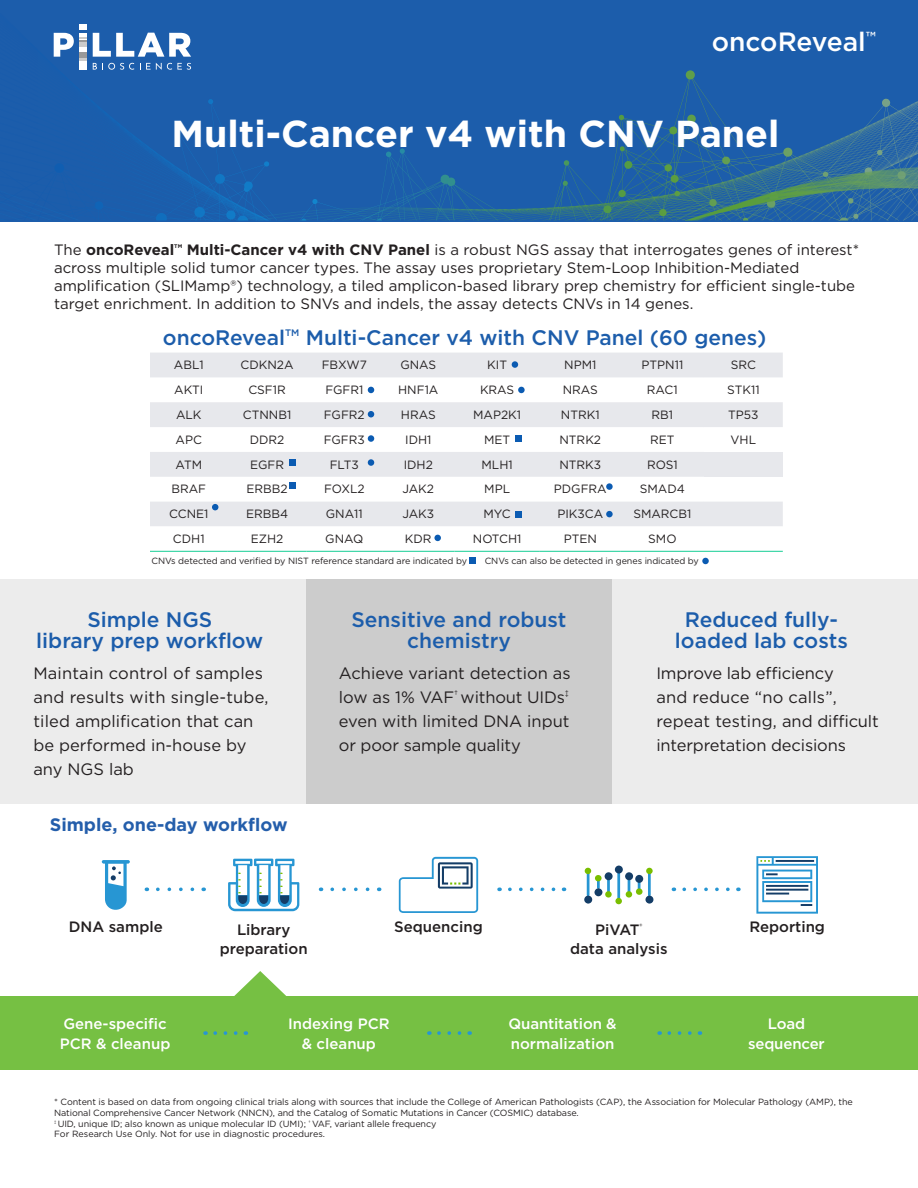
<style>
.page{position:relative;width:918px;height:1188px;background:#fff}
.page>*{position:absolute;margin:0;border:0;box-sizing:border-box;transform-origin:0 0}
.t1{font:700 37.5px "Gotham";color:#fff}
.t2{font:500 26.4px "Gotham";color:#fff}
.t3{font:500 21px/21px "Gotham";color:#1c5dab;text-align:center}
.t4{font:700 18px "Gotham";color:#245eab}
.t5{font:16.5px/24px "Gotham";color:#231f20}
.t6{font:15px/18px "Gotham";color:#231f20}
.t7{font:500 15px/19.5px "Gotham";color:#fff}
.t8{font:500 15px "Gotham";color:#231f20}
.t9{font:700 15px "Gotham";color:#231f20}
.t10{font:12px "Gotham";color:#231f20}
.t11{font:9px/10.5px "Gotham";letter-spacing:-.01em;color:#231f20}
.t12{font:700 5.25px "Gotham";color:#231f20}
.s1{font-weight:400}
.s2{font-weight:700}
</style>
<div class="page">
<div style="left:306px;top:579px;width:306px;height:224px;background:#ccc"></div>
<div style="left:612px;top:579px;width:306px;height:224px;background:#ececec"></div>
<div style="left:0;top:579px;width:306px;height:224px;background:#ececec"></div>
<div style="left:0;top:0;width:918px;height:221px;background:#1c5dab"></div>
<svg style="left:292px;top:97px;width:626px;height:124px"></svg>
<svg style="left:53px;top:24px;width:223px;height:197px"></svg>
<svg style="left:399px;top:857px;width:79px;height:56px"></svg>
<svg style="left:228px;top:859px;width:71px;height:52px"></svg>
<svg style="left:584px;top:865px;width:69px;height:39px"></svg>
<svg style="left:756px;top:856px;width:62px;height:58px"></svg>
<svg style="left:102px;top:860px;width:28px;height:50px"></svg>
<svg style="left:158px;top:888px;width:46px;height:3px"></svg>
<svg style="left:332px;top:888px;width:38px;height:3px"></svg>
<svg style="left:510px;top:888px;width:46px;height:3px"></svg>
<svg style="left:684px;top:888px;width:55px;height:3px"></svg>
<div style="left:0;top:996px;width:918px;height:74px;background:#76c043"></div>
<svg style="left:234px;top:971px;width:52px;height:25px"></svg>
<svg style="left:215px;top:1031px;width:31px;height:4px"></svg>
<svg style="left:439px;top:1031px;width:31px;height:4px"></svg>
<svg style="left:669px;top:1031px;width:31px;height:4px"></svg>
<hr style="left:150px;top:551px;width:78px;height:1px;background:#15cd94">
<hr style="left:228px;top:551px;width:79px;height:1px;background:#15cd94">
<hr style="left:307px;top:551px;width:75px;height:1px;background:#15cd94">
<hr style="left:382px;top:551px;width:73px;height:1px;background:#15cd94">
<hr style="left:455px;top:551px;width:85px;height:1px;background:#15cd94">
<hr style="left:540px;top:551px;width:81px;height:1px;background:#15cd94">
<hr style="left:621px;top:551px;width:83px;height:1px;background:#15cd94">
<hr style="left:704px;top:551px;width:79px;height:1px;background:#15cd94">
<svg style="left:150px;top:353px;width:633px;height:198px"></svg>
<div style="left:606px;top:483px;width:7px;height:7px;background:#0b5bb2;border-radius:50%"></div>
<svg style="left:470px;top:558px;width:6px;height:6px"></svg>
<div style="left:702px;top:558px;width:7px;height:6px;background:#0b5bb2;border-radius:50%"></div>
<p class="t2" style="left:712px;top:25px;width:166px">oncoReveal<sup>™</sup></p>
<p class="t1" style="left:172px;top:109px;width:610px">Multi-Cancer v4 with CNV Panel</p>
<p class="t9" style="left:54px;top:240px;width:122px"><span class="s1">The</span> oncoReveal</p>
<p class="t12" style="left:174px;top:242px;width:9px">TM</p>
<p class="t6" style="left:54px;top:240px;width:807px;text-indent:133px"><span class="s2">Multi-Cancer v4 with CNV Panel</span> is a robust NGS assay that interrogates genes of interest* across multiple solid tumor cancer types. The assay uses proprietary Stem-Loop Inhibition-Mediated amplification (SLIMamp®) technology, a tiled amplicon-based library prep chemistry for efficient single-tube target enrichment. In addition to SNVs and indels, the assay detects CNVs in 14 genes.</p>
<p class="t3" style="left:163px;top:327px;width:605px">oncoReveal<sup>TM</sup> Multi-Cancer v4 with CNV Panel (60 genes)</p>
<p class="t10" style="left:174px;top:357px;width:31px">ABL1</p>
<p class="t10" style="left:241px;top:357px;width:55px">CDKN2A</p>
<p class="t10" style="left:322px;top:357px;width:47px">FBXW7</p>
<p class="t10" style="left:400px;top:357px;width:37px">GNAS</p>
<p class="t10" style="left:487px;top:357px;width:21px">KIT</p>
<p class="t10" style="left:564px;top:357px;width:34px">NPM1</p>
<p class="t10" style="left:642px;top:357px;width:43px">PTPN11</p>
<p class="t10" style="left:731px;top:357px;width:27px">SRC</p>
<p class="t10" style="left:174px;top:382px;width:31px">AKTI</p>
<p class="t10" style="left:248px;top:382px;width:39px">CSF1R</p>
<p class="t10" style="left:325px;top:382px;width:39px">FGFR1</p>
<p class="t10" style="left:398px;top:382px;width:42px">HNF1A</p>
<p class="t10" style="left:480px;top:382px;width:36px">KRAS</p>
<p class="t10" style="left:563px;top:382px;width:37px">NRAS</p>
<p class="t10" style="left:647px;top:382px;width:32px">RAC1</p>
<p class="t10" style="left:727px;top:382px;width:34px">STK11</p>
<p class="t10" style="left:176px;top:407px;width:27px">ALK</p>
<p class="t10" style="left:243px;top:407px;width:50px">CTNNB1</p>
<p class="t10" style="left:324px;top:407px;width:42px">FGFR2</p>
<p class="t10" style="left:401px;top:407px;width:36px">HRAS</p>
<p class="t10" style="left:473px;top:407px;width:50px">MAP2K1</p>
<p class="t10" style="left:561px;top:407px;width:40px">NTRK1</p>
<p class="t10" style="left:652px;top:407px;width:23px">RB1</p>
<p class="t10" style="left:728px;top:407px;width:32px">TP53</p>
<p class="t10" style="left:176px;top:432px;width:28px">APC</p>
<p class="t10" style="left:250px;top:432px;width:36px">DDR2</p>
<p class="t10" style="left:324px;top:432px;width:43px">FGFR3</p>
<p class="t10" style="left:405px;top:432px;width:28px">IDH1</p>
<p class="t10" style="left:484px;top:432px;width:28px">MET</p>
<p class="t10" style="left:559px;top:432px;width:43px">NTRK2</p>
<p class="t10" style="left:650px;top:432px;width:26px">RET</p>
<p class="t10" style="left:731px;top:432px;width:27px">VHL</p>
<p class="t10" style="left:176px;top:457px;width:28px">ATM</p>
<p class="t10" style="left:250px;top:457px;width:35px">EGFR</p>
<p class="t10" style="left:330px;top:457px;width:31px">FLT3</p>
<p class="t10" style="left:404px;top:457px;width:31px">IDH2</p>
<p class="t10" style="left:482px;top:457px;width:33px">MLH1</p>
<p class="t10" style="left:559px;top:457px;width:43px">NTRK3</p>
<p class="t10" style="left:647px;top:457px;width:32px">ROS1</p>
<p class="t10" style="left:172px;top:481px;width:36px">BRAF</p>
<p class="t10" style="left:247px;top:481px;width:43px">ERBB2</p>
<p class="t10" style="left:324px;top:481px;width:42px">FOXL2</p>
<p class="t10" style="left:403px;top:481px;width:33px">JAK2</p>
<p class="t10" style="left:484px;top:481px;width:27px">MPL</p>
<p class="t10" style="left:554px;top:481px;width:54px">PDGFRA</p>
<p class="t10" style="left:640px;top:481px;width:47px">SMAD4</p>
<p class="t10" style="left:169px;top:506px;width:41px">CCNE1</p>
<p class="t10" style="left:246px;top:506px;width:44px">ERBB4</p>
<p class="t10" style="left:326px;top:506px;width:38px">GNA11</p>
<p class="t10" style="left:402px;top:506px;width:33px">JAK3</p>
<p class="t10" style="left:484px;top:506px;width:29px">MYC</p>
<p class="t10" style="left:557px;top:506px;width:47px">PIK3CA</p>
<p class="t10" style="left:633px;top:506px;width:60px">SMARCB1</p>
<p class="t10" style="left:173px;top:531px;width:33px">CDH1</p>
<p class="t10" style="left:251px;top:531px;width:34px">EZH2</p>
<p class="t10" style="left:325px;top:531px;width:40px">GNAQ</p>
<p class="t10" style="left:405px;top:531px;width:28px">KDR</p>
<p class="t10" style="left:473px;top:531px;width:50px">NOTCH1</p>
<p class="t10" style="left:564px;top:531px;width:35px">PTEN</p>
<p class="t10" style="left:648px;top:531px;width:30px">SMO</p>
<p class="t11" style="left:152px;top:556px;width:317px">CNVs detected and verified by NIST reference standard are indicated by</p>
<p class="t11" style="left:485px;top:556px;width:216px">CNVs can also be detected in genes indicated by</p>
<p class="t3" style="left:87px;top:609px;width:126px">Simple NGS</p>
<p class="t3" style="left:36px;top:630px;width:229px">library prep workflow</p>
<p class="t5" style="left:33px;top:661px;width:237px">Maintain control of samples and results with single-tube, tiled amplification that can be performed in-house by any NGS lab</p>
<p class="t4" style="left:50px;top:813px;width:239px">Simple, one-day workflow</p>
<p class="t3" style="left:351px;top:609px;width:217px">Sensitive and robust chemistry</p>
<p class="t5" style="left:339px;top:661px;width:233px;text-align:justify">Achieve variant detection as low as 1% VAF<sup>†</sup> without UIDs<sup>‡ </sup>even with limited DNA input or poor sample quality</p>
<p class="t3" style="left:675px;top:609px;width:174px">Reduced fully&shy;loaded lab costs</p>
<p class="t5" style="left:656px;top:661px;width:224px">Improve lab efficiency<br>and reduce “no calls”, repeat testing, and difficult interpretation decisions</p>
<p class="t8" style="left:69px;top:917px;width:95px">DNA sample</p>
<p class="t8" style="left:237px;top:920px;width:55px">Library</p>
<p class="t8" style="left:749px;top:917px;width:77px">Reporting</p>
<p class="t8" style="left:220px;top:939px;width:90px">preparation</p>
<p class="t8" style="left:394px;top:917px;width:90px">Sequencing</p>
<p class="t8" style="left:595px;top:920px;width:49px">PiVAT<sup>®</sup></p>
<p class="t8" style="left:570px;top:939px;width:99px">data analysis</p>
<p class="t7" style="left:60px;top:1014px;width:112px">Gene-specific<br>PCR &amp; cleanup</p>
<p class="t7" style="left:288px;top:1014px;width:103px">Indexing PCR</p>
<p class="t7" style="left:302px;top:1034px;width:76px">&amp; cleanup</p>
<p class="t7" style="left:509px;top:1014px;width:110px">Quantitation &amp; normalization</p>
<p class="t7" style="left:768px;top:1014px;width:39px">Load</p>
<p class="t7" style="left:748px;top:1034px;width:78px">sequencer</p>
<p class="t11" style="left:54px;top:1097px;width:800px">* Content is based on data from ongoing clinical trials along with sources that include the College of American Pathologists (CAP), the Association for Molecular Pathology (AMP), the<br>National Comprehensive Cancer Network (NNCN), and the Catalog of Somatic Mutations in Cancer (COSMIC) database.</p>
<p class="t11" style="left:54px;top:1119px;width:384px"><sup>‡</sup> UID, unique ID; also known as unique molecular ID (UMI); <sup>†</sup> VAF, variant allele frequency</p>
<p class="t11" style="left:54px;top:1128px;width:272px">For Research Use Only. Not for use in diagnostic procedures.</p>
</div>
